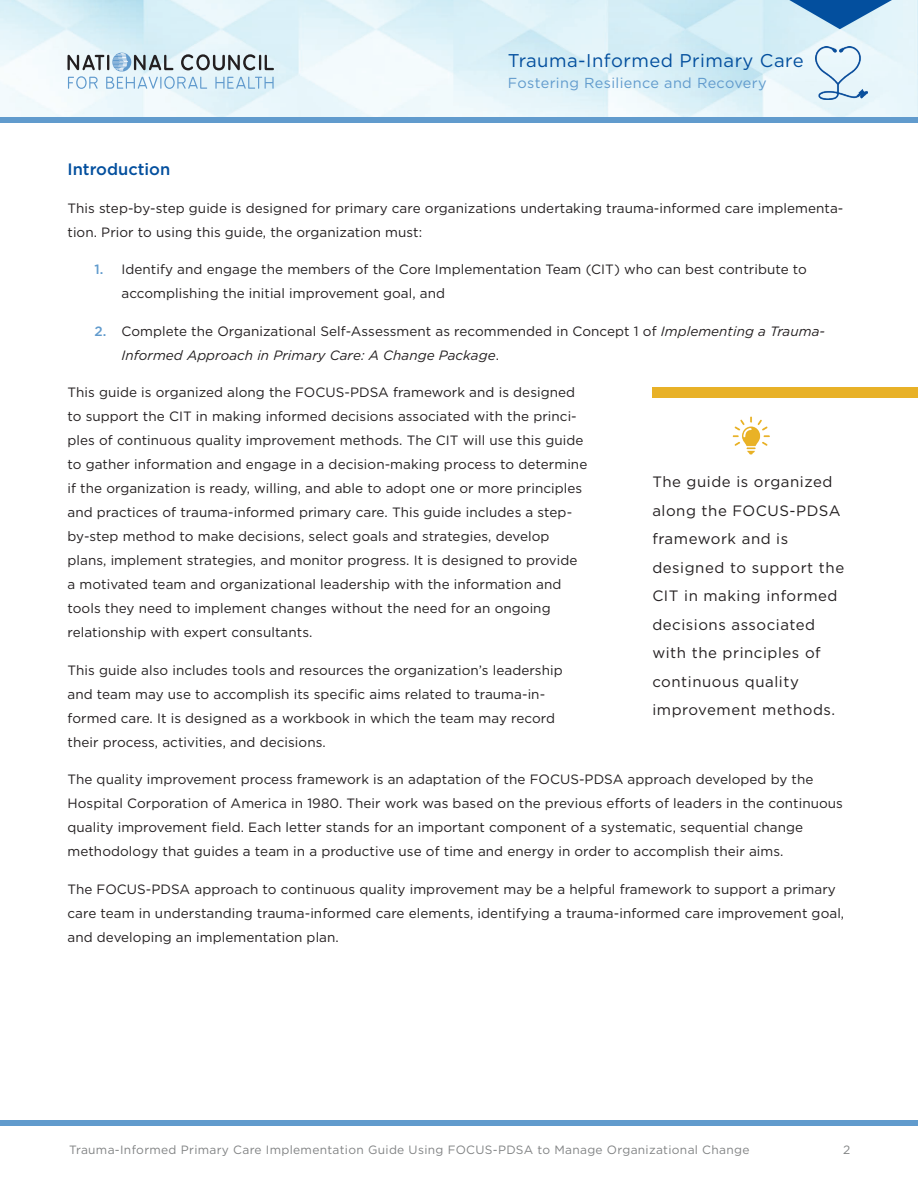
<style>
.page{position:relative;width:918px;height:1188px;background:#fff}
.page>*{position:absolute;margin:0;border:0;box-sizing:border-box;transform-origin:0 0}
.t1{font:18.45px "Gotham";letter-spacing:.025em;color:#034f9e}
.t2{font:500 16.5px "Gotham";color:#034f9e}
.t3{font:15px/28.5px "Gotham";letter-spacing:.035em;color:#231f20}
.t4{font:14.55px "Gotham";letter-spacing:.025em;color:#619bcd}
.t5{font:13.5px/24px "Gotham";letter-spacing:.005em;color:#231f20}
.t6{font:12px "Gotham";letter-spacing:.025em;color:#818384}
.s1{font-weight:500;color:#619bcd}
.s2{font-style:italic}
</style>
<div class="page">
<img style="left:0;top:0;width:918px;height:118px">
<div style="left:0;top:118px;width:918px;height:5px;background:#619bcd"></div>
<img style="left:816px;top:47px;width:52px;height:52px">
<svg style="left:68px;top:53px;width:206px;height:36px;background:#bdced7"></svg>
<div style="left:0;top:1120px;width:918px;height:6px;background:#619bcd"></div>
<svg style="left:763px;top:0;width:155px;height:29px;background:#92bad9"></svg>
<div style="left:652px;top:387px;width:266px;height:10px;background:#e8b127"></div>
<img style="left:732px;top:416px;width:38px;height:38px">
<h1 class="t1" style="left:508px;top:49px;width:297px">Trauma-Informed Primary Care</h1>
<p class="t4" style="left:508px;top:73px;width:260px">Fostering Resilience and Recovery</p>
<p class="t2" style="left:68px;top:159px;width:104px">Introduction</p>
<p class="t5" style="left:68px;top:196px;width:777px">This step-by-step guide is designed for primary care organizations undertaking trauma-informed care implementa&shy;tion. Prior to using this guide, the organization must:</p>
<p class="t5" style="left:122px;top:257px;width:687px;text-indent:-27px"><span class="s1">1.</span> Identify and engage the members of the Core Implementation Team (CIT) who can best contribute to accomplishing the initial improvement goal, and</p>
<p class="t5" style="left:122px;top:319px;width:705px;text-indent:-27px"><span class="s1">2.</span> Complete the Organizational Self-Assessment as recommended in Concept 1 of <span class="s2">Implementing a Trauma-<br>Informed Approach in Primary Care: A Change Package</span>.</p>
<p class="t5" style="left:68px;top:380px;width:521px">This guide is organized along the FOCUS-PDSA framework and is designed to support the CIT in making informed decisions associated with the princi&shy;ples of continuous quality improvement methods. The CIT will use this guide to gather information and engage in a decision-making process to determine if the organization is ready, willing, and able to adopt one or more principles and practices of trauma-informed primary care. This guide includes a step&shy;by-step method to make decisions, select goals and strategies, develop plans, implement strategies, and monitor progress. It is designed to provide a motivated team and organizational leadership with the information and tools they need to implement changes without the need for an ongoing relationship with expert consultants.</p>
<p class="t5" style="left:68px;top:658px;width:497px">This guide also includes tools and resources the organization’s leadership and team may use to accomplish its specific aims related to trauma-in&shy;formed care. It is designed as a workbook in which the team may record their process, activities, and decisions.</p>
<p class="t5" style="left:68px;top:767px;width:777px">The quality improvement process framework is an adaptation of the FOCUS-PDSA approach developed by the Hospital Corporation of America in 1980. Their work was based on the previous efforts of leaders in the continuous quality improvement field. Each letter stands for an important component of a systematic, sequential change methodology that guides a team in a productive use of time and energy in order to accomplish their aims.</p>
<p class="t5" style="left:68px;top:877px;width:778px">The FOCUS-PDSA approach to continuous quality improvement may be a helpful framework to support a primary care team in understanding trauma-informed care elements, identifying a trauma-informed care improvement goal, and developing an implementation plan.</p>
<p class="t3" style="left:652px;top:467px;width:193px">The guide is organized along the FOCUS-PDSA framework and is designed to support the<br>CIT in making informed decisions associated with the principles of continuous quality improvement methods.</p>
<p class="t6" style="left:69px;top:1142px;width:682px">Trauma-Informed Primary Care Implementation Guide Using FOCUS-PDSA to Manage Organizational Change</p>
<p class="t6" style="left:843px;top:1142px;width:9px">2</p>
</div>
